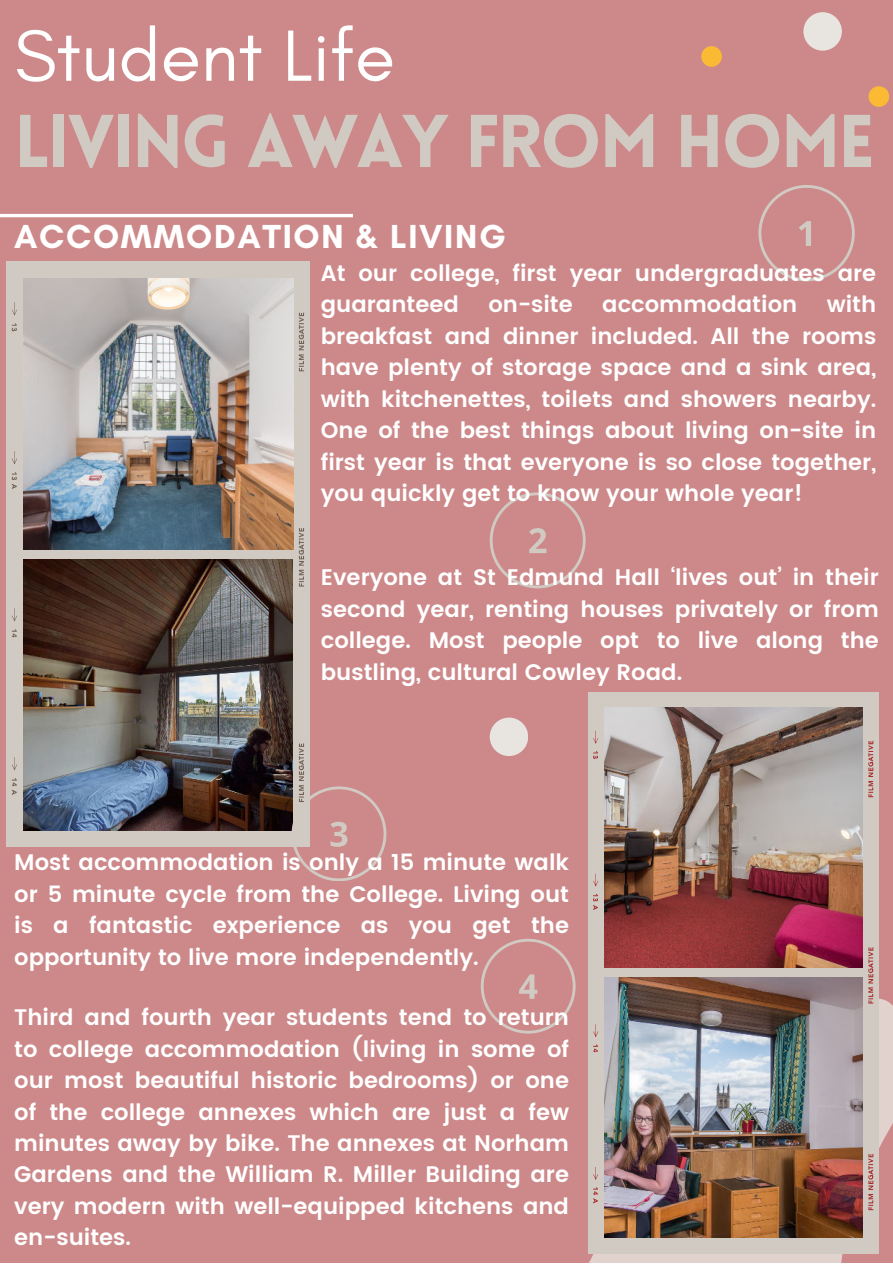
<style>
.page{position:relative;width:893px;height:1264px;background:#fff}
.page>*{position:absolute;margin:0;border:0;box-sizing:border-box;transform-origin:0 0}
.t1{font:73.8px "Glacial Indifference";color:#fff}
.t2{font:900 72.9px "Lovelo";letter-spacing:-.03em;color:#d0cac3}
.t3{font:700 33.9px "Glacial Indifference";letter-spacing:.05em;color:#fff}
.t4{font:600 22.5px/31.5px "Poppins";color:#fff;text-align:justify}
</style>
<div class="page">
<div style="left:0;top:0;width:892px;height:1262px;background:#cd898a"></div>
<svg style="left:522px;top:989px;width:370px;height:273px"></svg>
<div style="left:803px;top:12px;width:38px;height:39px;background:#e8e5e0;border-radius:50%"></div>
<div style="left:489px;top:717px;width:39px;height:39px;background:#e8e5e0;border-radius:50%"></div>
<div style="left:868px;top:86px;width:21px;height:21px;background:#fbba33;border-radius:50%"></div>
<div style="left:701px;top:46px;width:20px;height:21px;background:#fbba33;border-radius:50%"></div>
<hr style="left:0;top:214px;width:353px;height:3px;background:#fff">
<div style="left:588px;top:692px;width:290px;height:561px;background:#d0cac3"></div>
<img style="left:604px;top:977px;width:258px;height:260px">
<img style="left:604px;top:708px;width:258px;height:259px">
<svg style="left:868px;top:741px;width:5px;height:469px"></svg>
<div style="left:7px;top:262px;width:302px;height:585px;background:#d0cac3"></div>
<img style="left:23px;top:559px;width:268px;height:271px">
<img style="left:23px;top:278px;width:270px;height:271px">
<svg style="left:489px;top:492px;width:96px;height:96px"></svg>
<svg style="left:291px;top:312px;width:95px;height:568px"></svg>
<svg style="left:481px;top:938px;width:94px;height:95px"></svg>
<svg style="left:758px;top:185px;width:96px;height:96px"></svg>
<h1 class="t1" style="left:14px;top:15px;width:382px">Student Life</h1>
<h2 class="t2" style="left:14px;top:96px;width:862px">LIVING AWAY FROM HOME</h2>
<h3 class="t3" style="left:14px;top:216px;width:493px">ACCOMMODATION &amp; LIVING</h3>
<p class="t4" style="left:321px;top:258px;width:557px">At our college, first year undergraduates are guaranteed</p>
<p class="t4" style="left:321px;top:289px;width:557px;text-indent:506px">with breakfast and dinner included. All the rooms have plenty of storage space and a sink area, with kitchenettes, toilets and showers nearby.<br>One of the best things about living on-site in first year is that everyone is so close together, you quickly get to know your whole year!</p>
<p class="t4" style="left:488px;top:289px;width:86px">on-site</p>
<p class="t4" style="left:602px;top:289px;width:196px">accommodation</p>
<p class="t4" style="left:321px;top:562px;width:559px">Everyone at St Edmund Hall ‘lives out’ in their second year, renting houses privately or from college. Most people opt to live along the bustling, cultural Cowley Road.</p>
<p class="t4" style="left:14px;top:847px;width:556px">Most accommodation is only a 15 minute walk or 5 minute cycle from the College. Living out is a fantastic experience as you get the opportunity to live more independently.</p>
<p class="t4" style="left:14px;top:1002px;width:556px">Third and fourth year students tend to return to college accommodation (living in some of our most beautiful historic bedrooms) or one of the college annexes which are just a few minutes away by bike. The annexes at Norham Gardens and the William R. Miller Building are very modern with well-equipped kitchens and en-suites.</p>
</div>
